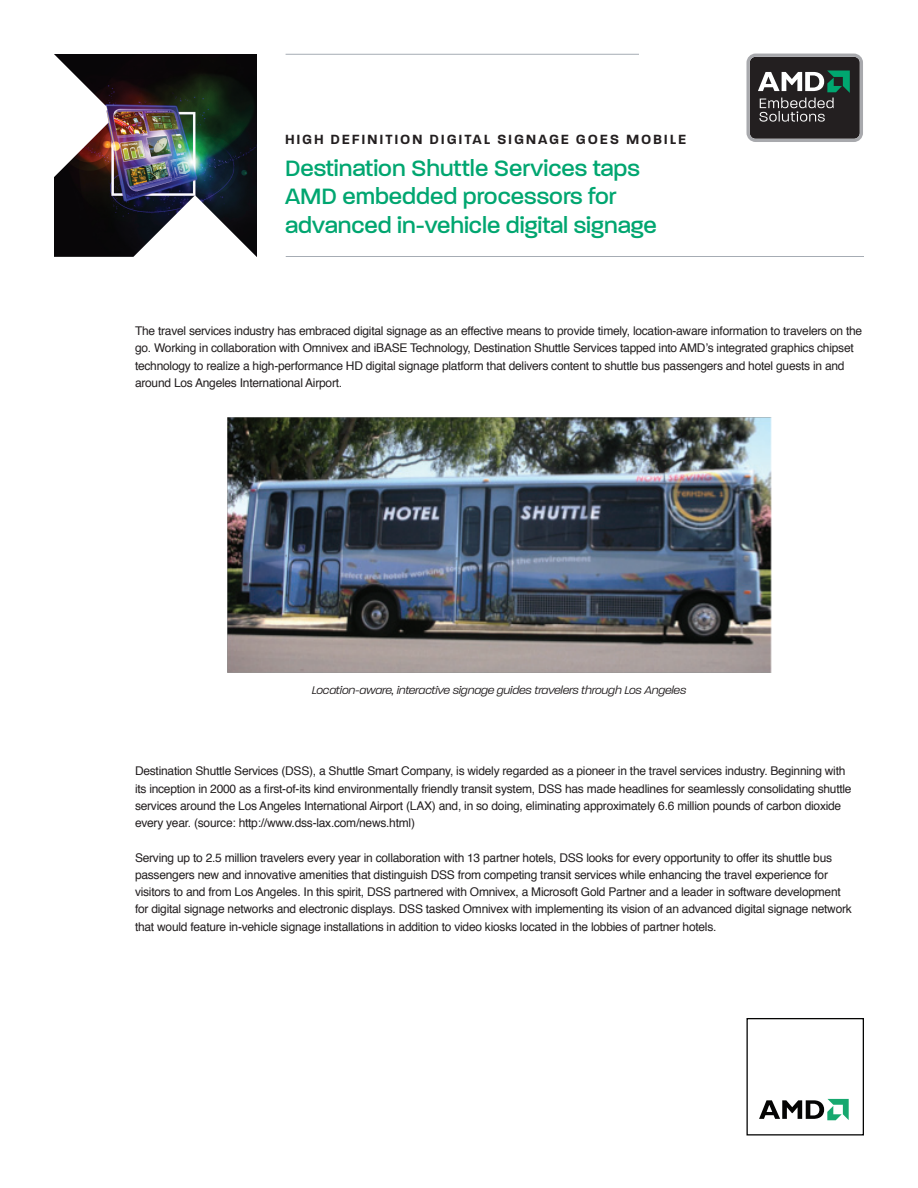
<style>
.page{position:relative;width:918px;height:1188px;background:#fff}
.page>*{position:absolute;margin:0;border:0;box-sizing:border-box;transform-origin:0 0}
.t1{font:500 30px/28.5px "Paralucent";color:#00a670}
.t2{font:600 18px "Paralucent";letter-spacing:.1em;color:#231f20}
.t3{font:italic 300 15px "Paralucent";color:#231f20}
.t4{font:12px/17.2px "Helvetica";letter-spacing:-.02em;color:#231f20}
</style>
<div class="page">
<svg style="left:759px;top:1099px;width:90px;height:21px"></svg>
<div style="left:746px;top:1018px;width:118px;height:117px;border:1px solid #050504"></div>
<hr style="left:286px;top:256px;width:578px;height:1px;background:#a6acb4">
<hr style="left:286px;top:54px;width:353px;height:1px;background:#a6acb4">
<svg style="left:746px;top:54px;width:117px;height:88px;background:#4c4e4d"></svg>
<img style="left:54px;top:54px;width:203px;height:141px">
<svg style="left:54px;top:54px;width:55px;height:123px"></svg>
<svg style="left:54px;top:195px;width:203px;height:62px"></svg>
<img style="left:227px;top:417px;width:544px;height:256px">
<h2 class="t2" style="left:285px;top:129px;width:403px">High Definition Digital Signage Goes Mobile</h2>
<h1 class="t1" style="left:285px;top:153px;width:373px">Destination Shuttle Services taps<br>AMD embedded processors for advanced in-vehicle digital signage</h1>
<p class="t4" style="left:135px;top:323px;width:729px">The travel services industry has embraced digital signage as an effective means to provide timely, location-aware information to travelers on the go. Working in collaboration with Omnivex and iBASE Technology, Destination Shuttle Services tapped into AMD’s integrated graphics chipset technology to realize a high-performance HD digital signage platform that delivers content to shuttle bus passengers and hotel guests in and around Los Angeles International Airport.</p>
<p class="t3" style="left:312px;top:682px;width:376px">Location-aware, interactive signage guides travelers through Los Angeles</p>
<p class="t4" style="left:135px;top:763px;width:718px">Destination Shuttle Services (DSS), a Shuttle Smart Company, is widely regarded as a pioneer in the travel services industry. Beginning with its inception in 2000 as a first-of-its kind environmentally friendly transit system, DSS has made headlines for seamlessly consolidating shuttle services around the Los Angeles International Airport (LAX) and, in so doing, eliminating approximately 6.6 million pounds of carbon dioxide every year. (source: http://www.dss-lax.com/news.html)</p>
<p class="t4" style="left:135px;top:849px;width:718px">Serving up to 2.5 million travelers every year in collaboration with 13 partner hotels, DSS looks for every opportunity to offer its shuttle bus passengers new and innovative amenities that distinguish DSS from competing transit services while enhancing the travel experience for visitors to and from Los Angeles. In this spirit, DSS partnered with Omnivex, a Microsoft Gold Partner and a leader in software development for digital signage networks and electronic displays. DSS tasked Omnivex with implementing its vision of an advanced digital signage network that would feature in-vehicle signage installations in addition to video kiosks located in the lobbies of partner hotels.</p>
</div>
